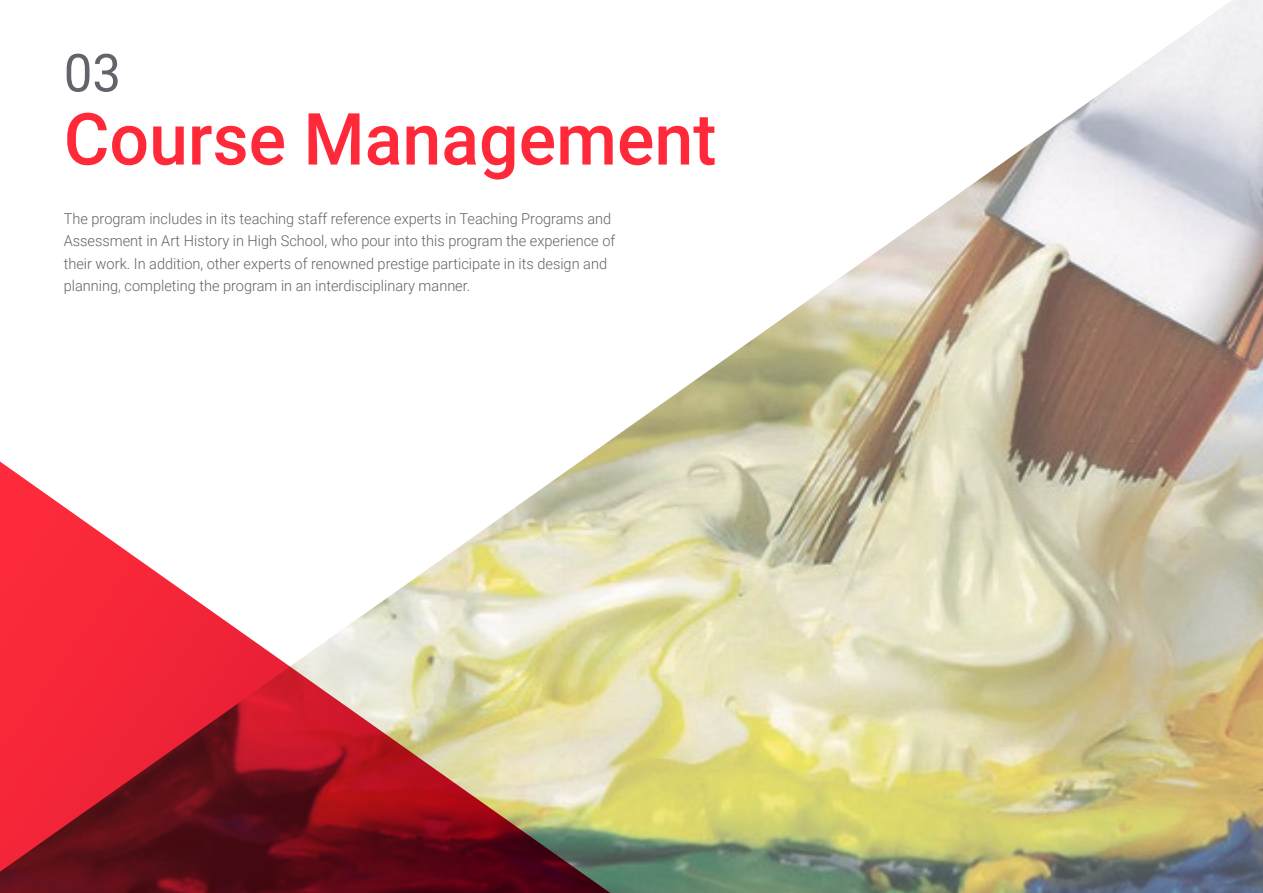
<style>
.page{position:relative;width:1263px;height:893px;background:#fff}
.page>*{position:absolute;margin:0;border:0;box-sizing:border-box;transform-origin:0 0}
.t1{font:500 72px "Roboto";color:#ff293a}
.t2{font:52.5px "Roboto";color:#61646a}
.t3{font:300 15px/22.5px "Roboto";color:#61646a}
</style>
<div class="page">
<img style="left:602px;top:0;width:661px;height:893px">
<svg style="left:0;top:446px;width:640px;height:447px"></svg>
<h2 class="t2" style="left:64px;top:36px;width:59px">03</h2>
<h1 class="t1" style="left:64px;top:89px;width:654px">Course Management</h1>
<p class="t3" style="left:64px;top:207px;width:553px">The program includes in its teaching staff reference experts in Teaching Programs and Assessment in Art History in High School, who pour into this program the experience of their work. In addition, other experts of renowned prestige participate in its design and planning, completing the program in an interdisciplinary manner.</p>
</div>
